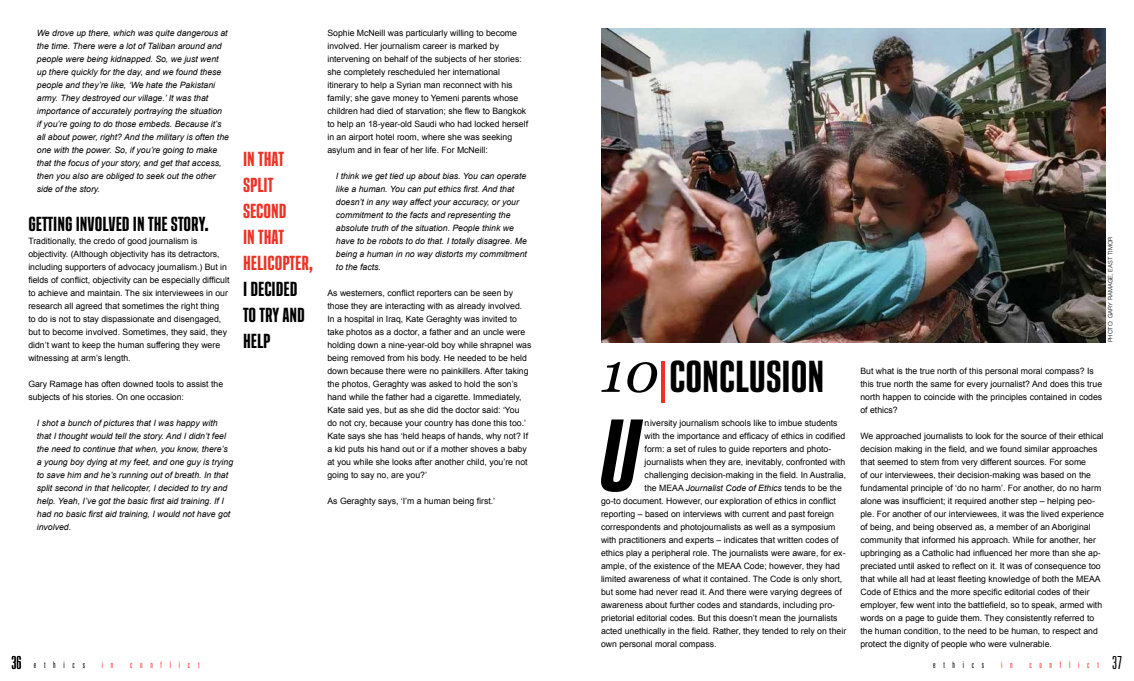
<style>
.page{position:relative;width:1134px;height:681px;background:#fff}
.page>*{position:absolute;margin:0;border:0;box-sizing:border-box;transform-origin:0 0}
.t1{font:italic 800 condensed 94.3px "HK Compression";color:#000}
.t2{font:800 condensed 41.1px "HK Compression";color:#000}
.t3{font:800 condensed 18.7px/26px "HK Compression";color:#000}
.t4{font:800 condensed 18.7px/26px "HK Compression";color:#ee3124}
.t5{font:300 ultra-condensed 18px "Univers";color:#000}
.t6{font:300 ultra-condensed 9px "Univers";letter-spacing:.86em;color:#ee3124}
.t7{font:300 ultra-condensed 9px "Univers";letter-spacing:.86em;color:#000}
.t8{font:8.7px/13px "Arial";color:#000}
.t9{font:italic 8.7px/13px "Arial";color:#000}
.t10{font:300 6px "Helvetica";color:#000}
.s1{font-family:"Georgia";font-weight:400;font-style:italic;font-stretch:normal;font-size:55.1px}
.s2{font-size:55.1px;color:#ee3124}
.s3{font-style:normal}
.s4{font-size:18px;color:#000}
</style>
<div class="page">
<img style="left:601px;top:28px;width:505px;height:314px">
<p class="t9" style="left:37px;top:26px;width:194px">We drove up there, which was quite dangerous at the time. There were a lot of Taliban around and people were being kidnapped. So, we just went up there quickly for the day, and we found these people and they’re like, ‘We hate the Pakistani army. They destroyed our village.’ It was that importance of accurately portraying the situation<br>if you’re going to do those embeds. Because it’s all about power, right? And the military is often the one with the power. So, if you’re going to make that the focus of your story, and get that access, then you also are obliged to seek out the other side of the story.</p>
<h3 class="t3" style="left:28px;top:210px;width:182px">GETTING INVOLVED IN THE STORY.</h3>
<p class="t8" style="left:28px;top:234px;width:203px">Traditionally, the credo of good journalism is objectivity. (Although objectivity has its detractors, including supporters of advocacy journalism.) But in fields of conflict, objectivity can be especially difficult to achieve and maintain. The six interviewees in our research all agreed that sometimes the right thing<br>to do is not to stay dispassionate and disengaged, but to become involved. Sometimes, they said, they didn’t want to keep the human suffering they were witnessing at arm’s length.</p>
<p class="t8" style="left:28px;top:377px;width:196px">Gary Ramage has often downed tools to assist the subjects of his stories. On one occasion:</p>
<p class="t9" style="left:37px;top:416px;width:198px">I shot a bunch of pictures that I was happy with that I thought would tell the story. And I didn’t feel the need to continue that when, you know, there’s a young boy dying at my feet, and one guy is trying to save him and he’s running out of breath. In that split second in that helicopter, I decided to try and help. Yeah, I’ve got the basic first aid training. If I had no basic first aid training, I would not have got involved.</p>
<h3 class="t4" style="left:243px;top:145px;width:72px">IN THAT<br>SPLIT<br>SECOND<br>IN THAT<br>HELICOPTER,</h3>
<h3 class="t3" style="left:243px;top:275px;width:63px">I DECIDED<br>TO TRY AND<br>HELP</h3>
<p class="t8" style="left:327px;top:26px;width:202px">Sophie McNeill was particularly willing to become involved. Her journalism career is marked by intervening on behalf of the subjects of her stories: she completely rescheduled her international itinerary to help a Syrian man reconnect with his family; she gave money to Yemeni parents whose children had died of starvation; she flew to Bangkok to help an 18-year-old Saudi who had locked herself in an airport hotel room, where she was seeking asylum and in fear of her life. For McNeill:</p>
<p class="t9" style="left:336px;top:169px;width:193px">I think we get tied up about bias. You can operate like a human. You can put ethics first. And that doesn’t in any way affect your accuracy, or your commitment to the facts and representing the absolute truth of the situation. People think we have to be robots to do that. I totally disagree. Me being a human in no way distorts my commitment to the facts.</p>
<p class="t8" style="left:327px;top:286px;width:206px">As westerners, conflict reporters can be seen by those they are interacting with as already involved.<br>In a hospital in Iraq, Kate Geraghty was invited to take photos as a doctor, a father and an uncle were holding down a nine-year-old boy while shrapnel was being removed from his body. He needed to be held down because there were no painkillers. After taking the photos, Geraghty was asked to hold the son’s hand while the father had a cigarette. Immediately, Kate said yes, but as she did the doctor said: ‘You<br>do not cry, because your country has done this too.’ Kate says she has ‘held heaps of hands, why not? If a kid puts his hand out or if a mother shoves a baby at you while she looks after another child, you’re not going to say no, are you?’</p>
<p class="t8" style="left:327px;top:494px;width:169px">As Geraghty says, ‘I’m a human being first.’</p>
<h2 class="t2" style="left:601px;top:350px;width:225px"><span class="s1">10</span><span class="s2">|</span>CONCLUSION</h2>
<h1 class="t1" style="left:600px;top:396px;width:41px">U</h1>
<p class="t8" style="left:645px;top:416px;width:194px">niversity journalism schools like to imbue students</p>
<p class="t8" style="left:645px;top:429px;width:202px">with the importance and efficacy of ethics in codified</p>
<p class="t8" style="left:645px;top:442px;width:188px">form: a set of rules to guide reporters and photo-</p>
<p class="t8" style="left:645px;top:455px;width:202px">journalists when they are, inevitably, confronted with</p>
<p class="t8" style="left:645px;top:468px;width:203px">challenging decision-making in the field. In Australia,</p>
<p class="t9" style="left:645px;top:481px;width:199px"><span class="s3">the MEAA</span> Journalist Code of Ethics <span class="s3">tends to be the</span></p>
<p class="t8" style="left:601px;top:494px;width:237px">go-to document. However, our exploration of ethics in conflict</p>
<p class="t8" style="left:601px;top:507px;width:235px">reporting – based on interviews with current and past foreign</p>
<p class="t8" style="left:601px;top:520px;width:236px">correspondents and photojournalists as well as a symposium</p>
<p class="t8" style="left:601px;top:533px;width:239px">with practitioners and experts – indicates that written codes of</p>
<p class="t8" style="left:601px;top:546px;width:246px">ethics play a peripheral role. The journalists were aware, for ex-</p>
<p class="t8" style="left:601px;top:559px;width:240px">ample, of the existence of the MEAA Code; however, they had</p>
<p class="t8" style="left:601px;top:572px;width:243px">limited awareness of what it contained. The Code is only short,</p>
<p class="t8" style="left:601px;top:585px;width:242px">but some had never read it. And there were varying degrees of</p>
<p class="t8" style="left:601px;top:598px;width:236px">awareness about further codes and standards, including pro-</p>
<p class="t8" style="left:601px;top:611px;width:238px">prietorial editorial codes. But this doesn’t mean the journalists</p>
<p class="t8" style="left:601px;top:624px;width:247px">acted unethically in the field. Rather, they tended to rely on their</p>
<p class="t8" style="left:601px;top:637px;width:117px">own personal moral compass.</p>
<p class="t10" style="left:1105px;top:342px;width:107px;rotate:-90deg">PHOTO: GARY RAMAGE, EAST TIMOR</p>
<p class="t8" style="left:860px;top:364px;width:243px">But what is the true north of this personal moral compass? Is this true north the same for every journalist? And does this true north happen to coincide with the principles contained in codes of ethics?</p>
<p class="t8" style="left:860px;top:429px;width:245px">We approached journalists to look for the source of their ethical decision making in the field, and we found similar approaches that seemed to stem from very different sources. For some<br>of our interviewees, their decision-making was based on the fundamental principle of ‘do no harm’. For another, do no harm alone was insufficient; it required another step – helping peo&shy;ple. For another of our interviewees, it was the lived experience of being, and being observed as, a member of an Aboriginal community that informed his approach. While for another, her upbringing as a Catholic had influenced her more than she ap&shy;preciated until asked to reflect on it. It was of consequence too that while all had at least fleeting knowledge of both the MEAA Code of Ethics and the more specific editorial codes of their employer, few went into the battlefield, so to speak, armed with words on a page to guide them. They consistently referred to the human condition, to the need to be human, to respect and protect the dignity of people who were vulnerable.</p>
<h3 class="t5" style="left:11px;top:653px;width:11px">36</h3>
<p class="t7" style="left:34px;top:659px;width:53px">ethics</p>
<p class="t6" style="left:102px;top:659px;width:13px">i n</p>
<p class="t6" style="left:130px;top:659px;width:71px">conflict</p>
<p class="t7" style="left:933px;top:659px;width:53px">ethics</p>
<p class="t6" style="left:1001px;top:659px;width:13px">i n</p>
<p class="t6" style="left:1029px;top:659px;width:94px">conflict <span class="s4">37</span></p>
</div>
